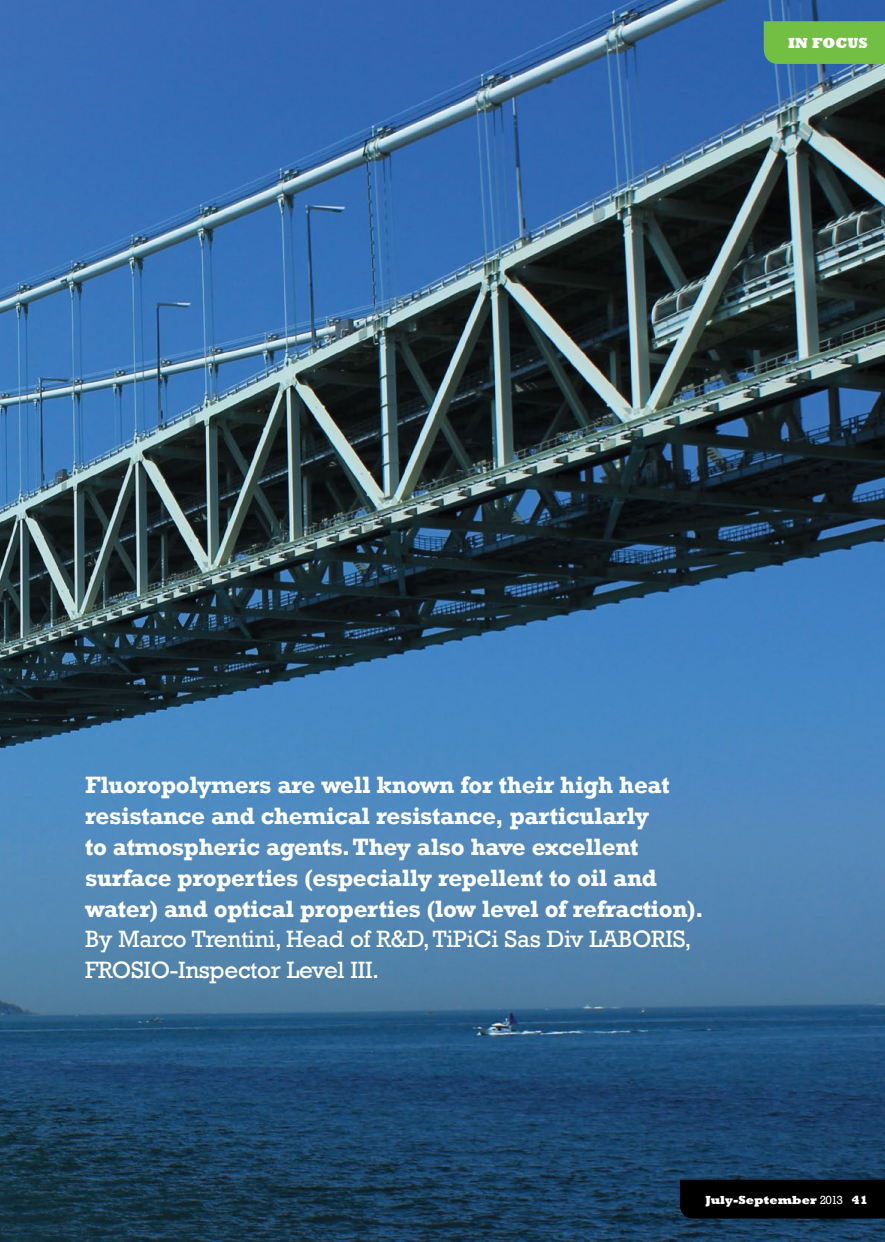
<style>
.page{position:relative;width:885px;height:1242px;background:#fff}
.page>*{position:absolute;margin:0;border:0;box-sizing:border-box;transform-origin:0 0}
.t1{font:700 24.3px/30.9px "Rockwell";letter-spacing:-.015em;color:#fff}
.t2{font:24.3px/30.9px "Rockwell";letter-spacing:-.015em;color:#fff}
.t3{font:800 15px "Rockwell";color:#fff}
.t4{font:800 12px "Rockwell";color:#fff}
.s1{font-weight:400}
</style>
<div class="page">
<img style="left:0;top:0;width:884px;height:1242px">
<div style="left:679px;top:1179px;width:205px;height:39px;background:#000"></div>
<div style="left:763px;top:21px;width:121px;height:43px;background:#72bf44"></div>
<p class="t3" style="left:788px;top:34px;width:81px">IN FOCUS</p>
<p class="t1" style="left:85px;top:769px;width:620px">Fluoropolymers are well known for their high heat resistance and chemical resistance, particularly<br>to atmospheric agents. They also have excellent surface properties (especially repellent to oil and water) and optical properties (low level of refraction).</p>
<p class="t2" style="left:85px;top:924px;width:608px">By Marco Trentini, Head of R&amp;D, TiPiCi Sas Div LABORIS,<br>FROSIO-Inspector Level III.</p>
<p class="t4" style="left:705px;top:1192px;width:164px">July-September <span class="s1">2013</span> 41</p>
</div>
